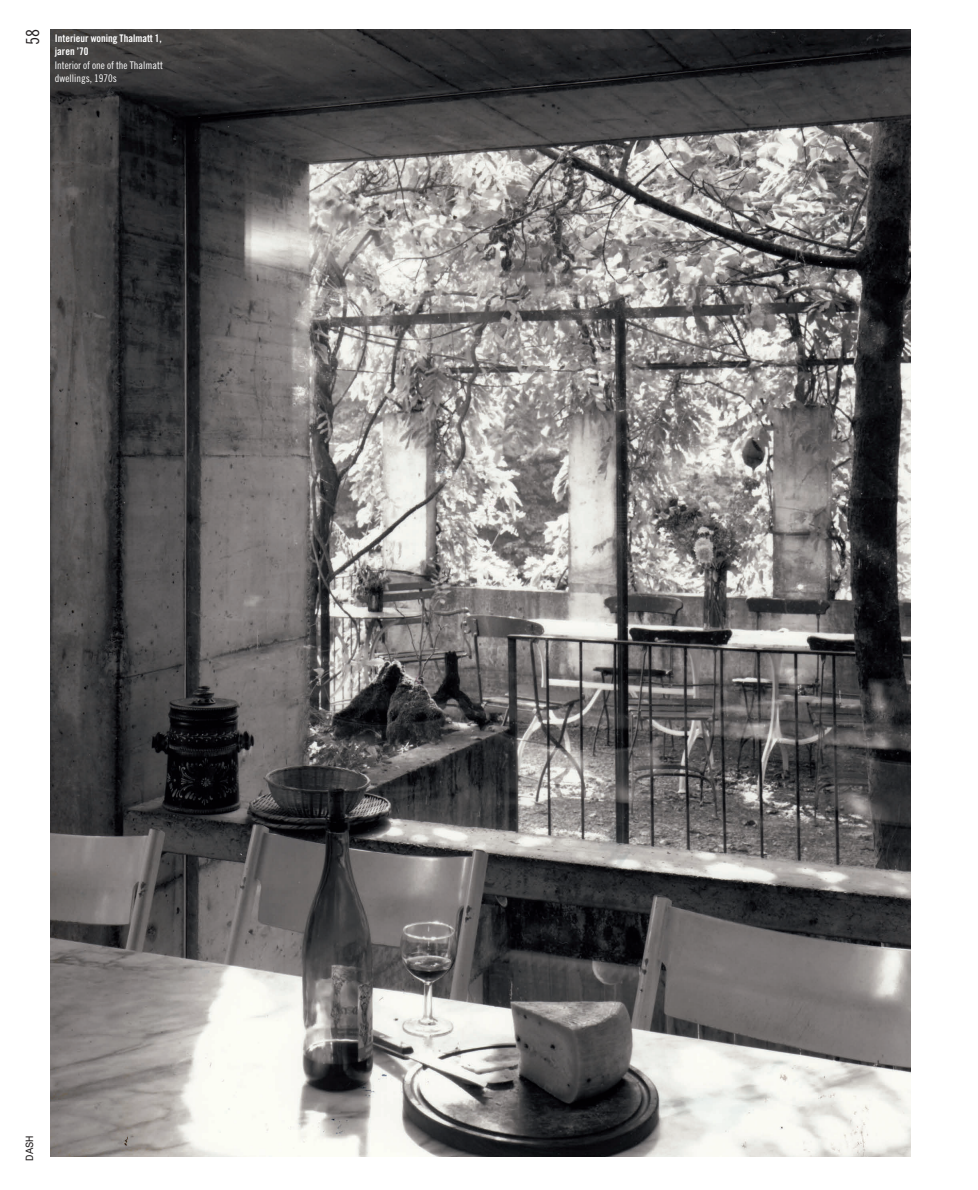
<style>
.page{position:relative;width:978px;height:1190px;background:#fff}
.page>*{position:absolute;margin:0;border:0;box-sizing:border-box;transform-origin:0 0}
.t1{font:18px "Trade Gothic LT Cond Eighteen";color:#231f20}
.t2{font:10.5px/13.5px "Trade Gothic LT Cond Eighteen";color:#fff}
.t3{font:10.5px/13.5px "Trade Gothic LT Bold Cond Twenty";color:#fff}
.t4{font:10.5px "Monospace 821 BT";color:#231f20}
</style>
<div class="page">
<img style="left:51px;top:29px;width:859px;height:1127px">
<h1 class="t1" style="left:22px;top:45px;width:17px;rotate:-90deg">58</h1>
<p class="t3" style="left:55px;top:31px;width:108px">Interieur woning Thalmatt 1, jaren ’70</p>
<p class="t2" style="left:55px;top:58px;width:109px">Interior of one of the Thalmatt dwellings, 1970s</p>
<p class="t4" style="left:23px;top:1160px;width:27px;rotate:-90deg">DASH</p>
</div>
